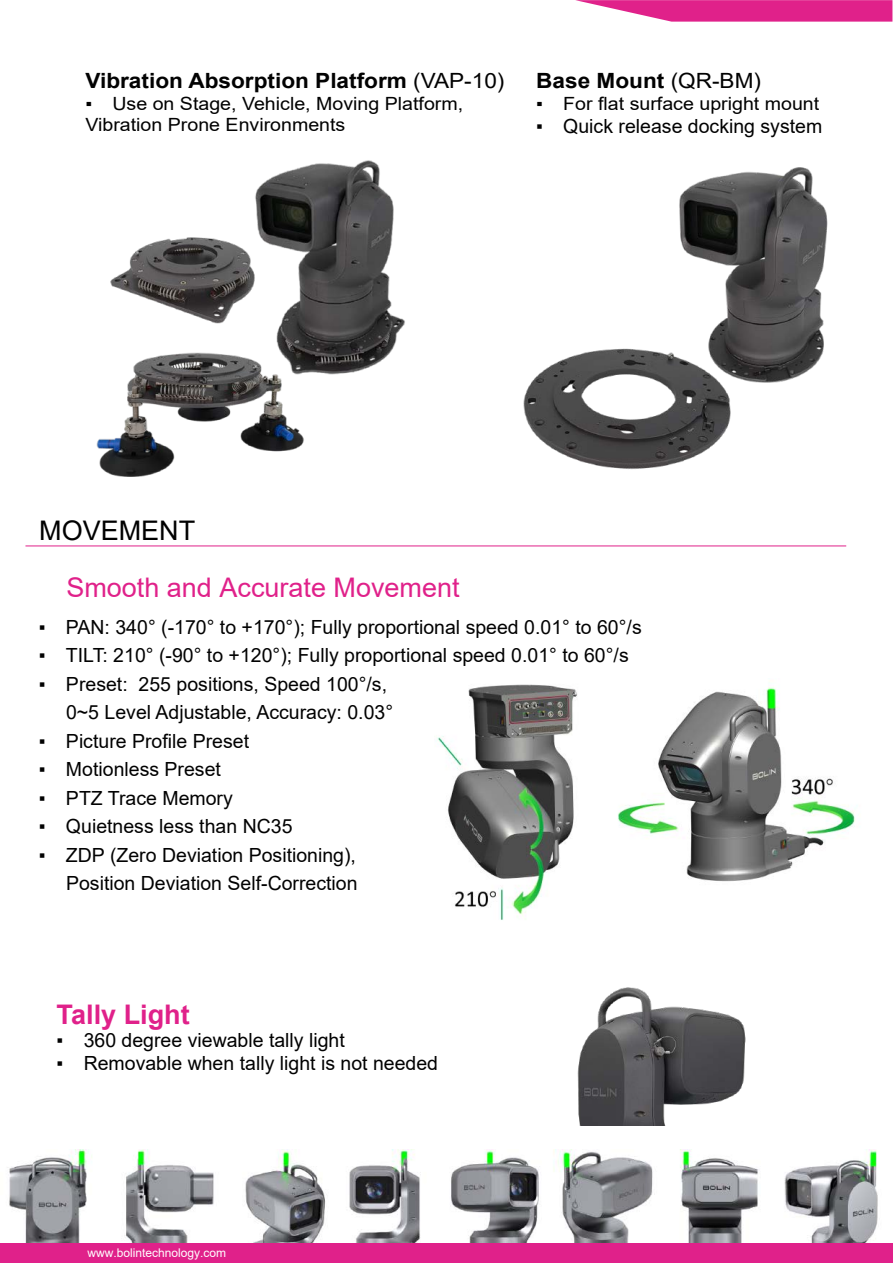
<style>
.page{position:relative;width:893px;height:1263px;background:#fff}
.page>*{position:absolute;margin:0;border:0;box-sizing:border-box;transform-origin:0 0}
.t1{font:27px "Arial";color:#e0218a}
.t2{font:700 27px "Arial";color:#e0218a}
.t3{font:27px "Arial";color:#000}
.t4{font:700 21px "Arial";color:#020202;scale:1.08 1}
.t5{font:19.5px/28.5px "Arial";color:#020202}
.t6{font:18.15px/21.9px "Arial";color:#020202;scale:1.08 1}
.t7{font:12px "Arial";color:#fff}
.s1{font-weight:400}
</style>
<div class="page">
<img style="left:96px;top:160px;width:309px;height:316px">
<hr style="left:25px;top:546px;width:821px;height:1px;background:#e0218a">
<svg style="left:575px;top:0;width:317px;height:22px;background:#e5479e"></svg>
<img style="left:9px;top:1149px;width:869px;height:94px">
<div style="left:0;top:1243px;width:892px;height:20px;background:#e0218a"></div>
<img style="left:437px;top:684px;width:419px;height:236px">
<img style="left:523px;top:167px;width:305px;height:302px">
<img style="left:577px;top:987px;width:169px;height:138px">
<p class="t4" style="left:85px;top:66px;width:390px">Vibration Absorption Platform <span class="s1">(VAP-10)</span></p>
<p class="t6" style="left:85px;top:92px;width:351px">▪ Use on Stage, Vehicle, Moving Platform,<br>Vibration Prone Environments</p>
<p class="t4" style="left:536px;top:66px;width:210px">Base Mount <span class="s1">(QR-BM)</span></p>
<p class="t6" style="left:536px;top:92px;width:264px">▪ For flat surface upright mount</p>
<p class="t5" style="left:536px;top:112px;width:288px">▪ Quick release docking system</p>
<h1 class="t3" style="left:39px;top:512px;width:158px">MOVEMENT</h1>
<h1 class="t1" style="left:66px;top:569px;width:395px">Smooth and Accurate Movement</h1>
<p class="t5" style="left:39px;top:613px;width:604px">▪ PAN: 340° (-170° to +170°); Fully proportional speed 0.01° to 60°/s</p>
<p class="t5" style="left:39px;top:641px;width:591px">▪ TILT: 210° (-90° to +120°); Fully proportional speed 0.01° to 60°/s</p>
<p class="t5" style="left:66px;top:670px;width:329px;text-indent:-27px">▪ Preset: 255 positions, Speed 100°/s,<br>0~5 Level Adjustable, Accuracy: 0.03°</p>
<p class="t5" style="left:39px;top:727px;width:212px">▪ Picture Profile Preset</p>
<p class="t5" style="left:39px;top:755px;width:183px">▪ Motionless Preset</p>
<p class="t5" style="left:39px;top:784px;width:195px">▪ PTZ Trace Memory</p>
<p class="t5" style="left:39px;top:812px;width:255px">▪ Quietness less than NC35</p>
<p class="t5" style="left:39px;top:841px;width:320px;text-align:right">▪ ZDP (Zero Deviation Positioning),<br>Position Deviation Self-Correction</p>
<h1 class="t2" style="left:57px;top:995px;width:135px">Tally Light</h1>
<p class="t5" style="left:57px;top:1026px;width:290px">▪ 360 degree viewable tally light</p>
<p class="t5" style="left:57px;top:1049px;width:383px">▪ Removable when tally light is not needed</p>
<p class="t7" style="left:88px;top:1244px;width:140px">www.bolintechnology.com</p>
</div>
